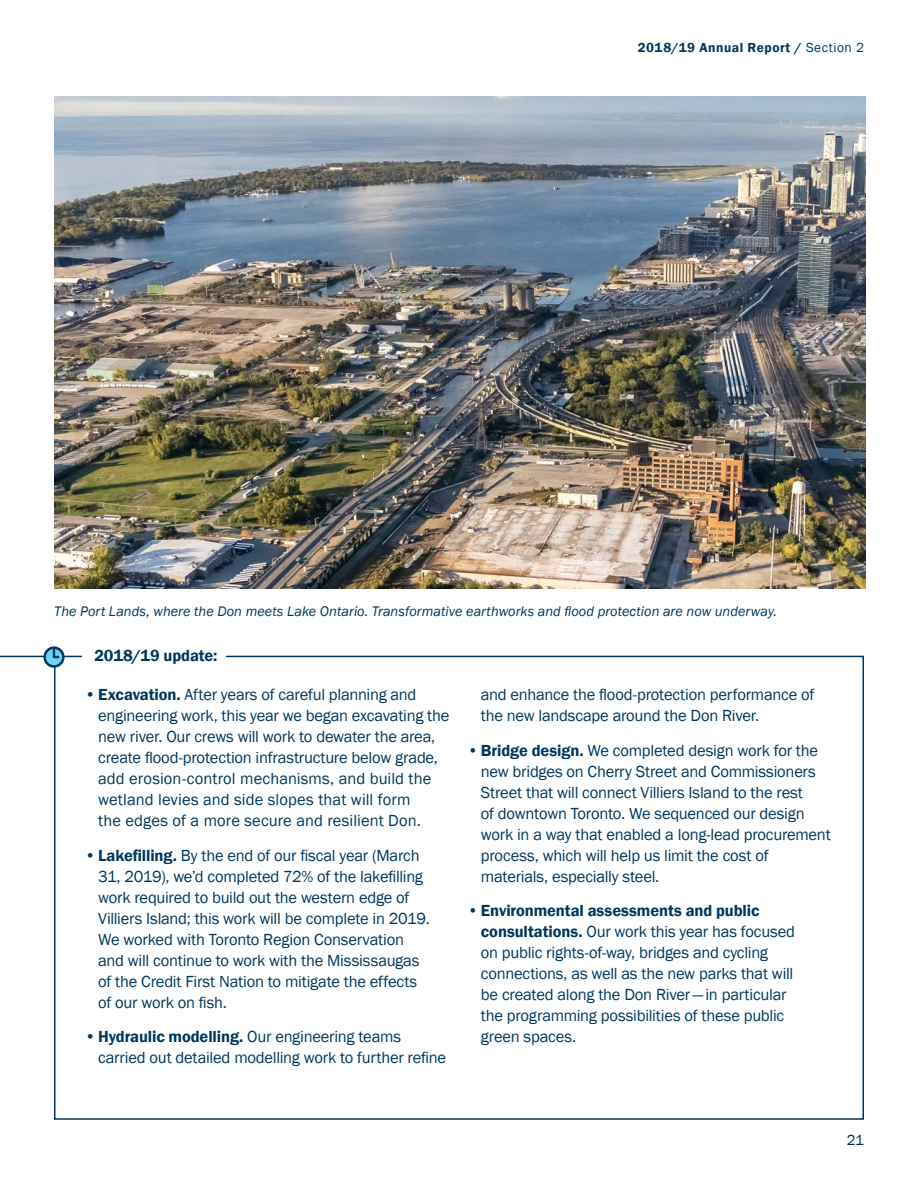
<style>
.page{position:relative;width:918px;height:1188px;background:#fff}
.page>*{position:absolute;margin:0;border:0;box-sizing:border-box;transform-origin:0 0}
.t1{font:16.5px/21px "Franklin Gothic";letter-spacing:-.015em;color:#00375f}
.Body_Copy_Text{font:600 16.5px "Franklin Gothic";letter-spacing:-.005em;color:#00375f}
.t2{font:15px "Franklin Gothic";color:#002c58}
.t3{font:italic 14.25px "Franklin Gothic";letter-spacing:.005em;color:#00375f}
.t4{font:600 13.5px "Franklin Gothic";letter-spacing:.04em;color:#00375f}
.s1{font-weight:400}
.s2{font-weight:600}
</style>
<div class="page">
<hr style="left:0;top:656px;width:52px;height:1px;background:#00375f">
<img style="left:54px;top:96px;width:811px;height:493px">
<svg style="left:43px;top:646px;width:22px;height:22px"></svg>
<p class="t4" style="left:638px;top:40px;width:228px">2018/19 Annual Report / <span class="s1">Section 2</span></p>
<p class="t3" style="left:54px;top:602px;width:724px">The Port Lands, where the Don meets Lake Ontario. Transformative earthworks and flood protection are now underway.</p>
<p class="Body_Copy_Text" style="left:94px;top:645px;width:124px">2018/19 update:</p>
<p class="t1" style="left:98px;top:685px;width:353px;text-indent:-14px"><span class="s2">• Excavation.</span> After years of careful planning and engineering work, this year we began excavating the new river. Our crews will work to dewater the area, create flood-protection infrastructure below grade, add erosion-control mechanisms, and build the wetland levies and side slopes that will form<br>the edges of a more secure and resilient Don.</p>
<p class="t1" style="left:98px;top:845px;width:333px;text-indent:-14px"><span class="s2">• Lakefilling.</span> By the end of our fiscal year (March 31, 2019), we’d completed 72% of the lakefilling work required to build out the western edge of Villiers Island; this work will be complete in 2019.<br>We worked with Toronto Region Conservation and will continue to work with the Mississaugas of the Credit First Nation to mitigate the effects of our work on fish.</p>
<p class="t1" style="left:98px;top:1027px;width:349px;text-indent:-14px"><span class="s2">• Hydraulic modelling.</span> Our engineering teams carried out detailed modelling work to further refine</p>
<p class="t1" style="left:481px;top:685px;width:335px">and enhance the flood-protection performance of the new landscape around the Don River.</p>
<p class="t1" style="left:481px;top:740px;width:351px;text-indent:-14px"><span class="s2">• Bridge design.</span> We completed design work for the new bridges on Cherry Street and Commissioners Street that will connect Villiers Island to the rest<br>of downtown Toronto. We sequenced our design work in a way that enabled a long-lead procurement process, which will help us limit the cost of materials, especially steel.</p>
<p class="t1" style="left:481px;top:901px;width:316px;text-indent:-14px"><span class="s2">• Environmental assessments and public consultations.</span> Our work this year has focused on public rights-of-way, bridges and cycling connections, as well as the new parks that will be created along the Don River — in particular the programming possibilities of these public green spaces.</p>
<p class="t2" style="left:847px;top:1130px;width:19px">21</p>
</div>
